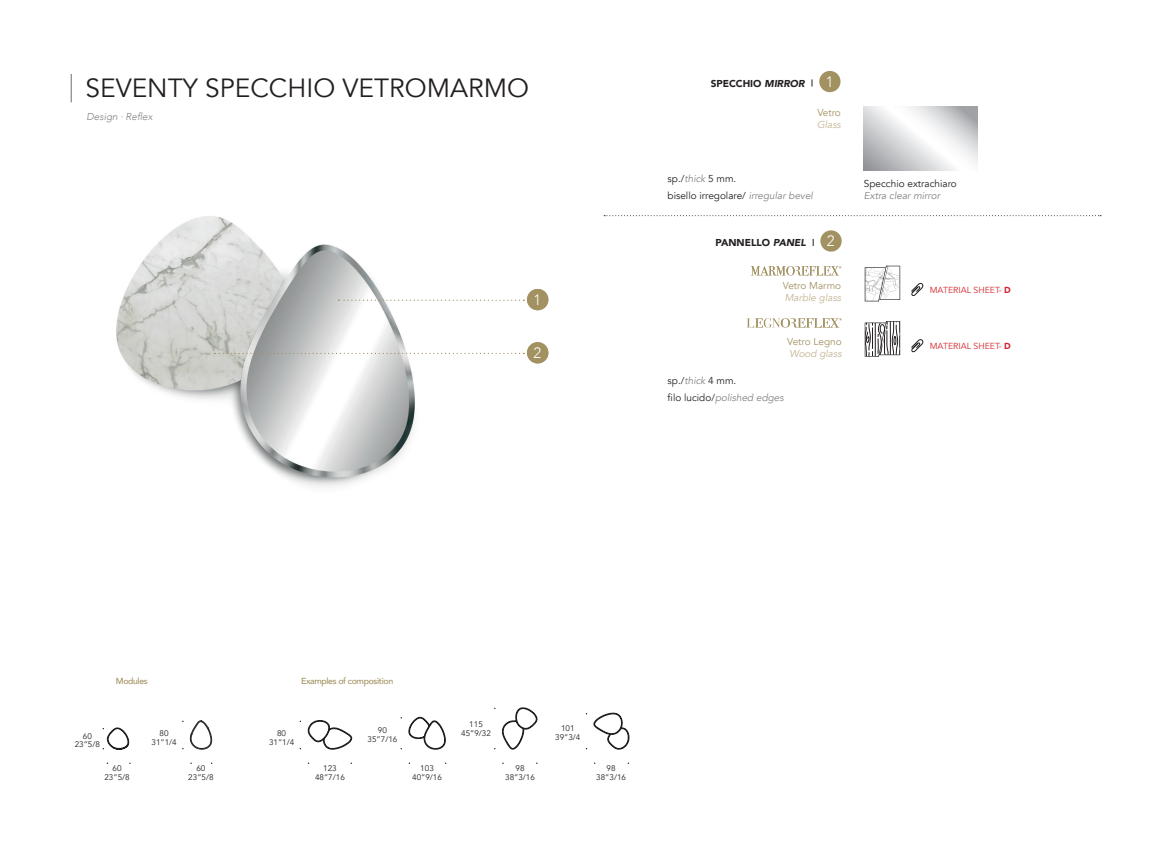
<style>
.page{position:relative;width:1170px;height:851px;background:#fff}
.page>*{position:absolute;margin:0;border:0;box-sizing:border-box;transform-origin:0 0}
.t1{font:26.25px "Avenir";color:#231f20}
.t2{font:300 15px "Avenir";color:#fff}
.elenco{font:10px/12px "Avenir";color:#231f20}
.t3{font:900 10px "Avenir";color:#231f20}
.elenco-2{font:italic 10px/12px "Avenir";color:#c2b594}
.elenco-3{font:10px/12px "Avenir";color:#a29161}
.elenco-4{font:italic 10px "Avenir";color:#808285}
.t4{font:italic 300 10px "Avenir";color:#808285}
.elenco-5{font:8.75px "Avenir";color:#d1232a}
.t5{font:500 8.75px "Avenir";letter-spacing:-.04em;color:#a29161}
.t6{font:8.12px "Avenir";color:#231f20}
.s1{font-style:italic}
.s2{font-style:italic;color:#808285}
.s3{font-style:normal;color:#a29161}
.s4{font-style:italic;color:#c2b594}
.s5{font-style:normal;color:#231f20}
.s6{font-weight:900}
</style>
<div class="page">
<img style="left:116px;top:216px;width:369px;height:271px">
<svg style="left:71px;top:74px;width:1px;height:28px"></svg>
<svg style="left:863px;top:106px;width:114px;height:64px"></svg>
<div style="left:819px;top:71px;width:21px;height:21px;background:#a29161;border-radius:50%"></div>
<div style="left:527px;top:289px;width:21px;height:21px;background:#a29161;border-radius:50%"></div>
<svg style="left:338px;top:299px;width:186px;height:2px"></svg>
<div style="left:527px;top:342px;width:21px;height:21px;background:#a29161;border-radius:50%"></div>
<svg style="left:214px;top:353px;width:310px;height:1px"></svg>
<div style="left:820px;top:230px;width:21px;height:21px;background:#a29161;border-radius:50%"></div>
<svg style="left:604px;top:215px;width:496px;height:1px"></svg>
<svg style="left:864px;top:321px;width:36px;height:35px"></svg>
<svg style="left:750px;top:266px;width:91px;height:9px"></svg>
<svg style="left:864px;top:266px;width:36px;height:35px"></svg>
<svg style="left:746px;top:318px;width:95px;height:9px"></svg>
<svg style="left:103px;top:727px;width:26px;height:22px"></svg>
<svg style="left:190px;top:720px;width:22px;height:29px"></svg>
<svg style="left:308px;top:720px;width:44px;height:29px"></svg>
<svg style="left:408px;top:716px;width:37px;height:33px"></svg>
<svg style="left:502px;top:707px;width:35px;height:42px"></svg>
<svg style="left:593px;top:712px;width:36px;height:37px"></svg>
<svg style="left:911px;top:283px;width:13px;height:13px"></svg>
<svg style="left:911px;top:339px;width:13px;height:14px"></svg>
<p class="t1" style="left:85px;top:72px;width:445px">SEVENTY SPECCHIO VETROMARMO</p>
<p class="t4" style="left:86px;top:110px;width:68px">Design ∙ Reflex</p>
<p class="t2" style="left:533px;top:290px;width:9px">1</p>
<p class="t2" style="left:533px;top:344px;width:9px">2</p>
<p class="t3" style="left:710px;top:74px;width:96px">SPECCHIO <span class="s1">MIRROR</span></p>
<p class="t2" style="left:825px;top:73px;width:9px">1</p>
<p class="elenco-3" style="left:817px;top:107px;width:25px">Vetro</p>
<p class="elenco-2" style="left:817px;top:119px;width:25px">Glass</p>
<p class="elenco" style="left:667px;top:173px;width:70px">sp./<span class="s2">thick</span> 5 mm.</p>
<p class="elenco" style="left:667px;top:190px;width:147px">bisello irregolare/ <span class="s2">irregular bevel</span></p>
<p class="t3" style="left:715px;top:234px;width:92px">PANNELLO <span class="s1">PANEL</span></p>
<p class="t2" style="left:826px;top:232px;width:9px">2</p>
<p class="elenco-2" style="left:782px;top:280px;width:60px"><span class="s3">Vetro Marmo<br></span>Marble glass</p>
<p class="elenco-3" style="left:787px;top:335px;width:56px">Vetro Legno<br><span class="s4">Wood glass</span></p>
<p class="elenco" style="left:667px;top:374px;width:70px">sp./<span class="s2">thick</span> 4 mm.</p>
<p class="elenco-4" style="left:667px;top:391px;width:118px"><span class="s5">filo lucido/</span>polished edges</p>
<p class="elenco" style="left:863px;top:178px;width:94px">Specchio extrachiaro<br><span class="s2">Extra clear mirror</span></p>
<p class="elenco-5" style="left:929px;top:285px;width:82px">MATERIAL SHEET- <span class="s6">D</span></p>
<p class="elenco-5" style="left:929px;top:341px;width:82px">MATERIAL SHEET- <span class="s6">D</span></p>
<p class="t5" style="left:116px;top:673px;width:33px">Modules</p>
<p class="t5" style="left:301px;top:673px;width:94px">Examples of composition</p>
<p class="t6" style="left:83px;top:730px;width:11px">60</p>
<p class="t6" style="left:75px;top:739px;width:27px">23”5/8</p>
<p class="t6" style="left:160px;top:728px;width:11px">80</p>
<p class="t6" style="left:151px;top:736px;width:27px">31”1/4</p>
<p class="t6" style="left:277px;top:728px;width:11px">80</p>
<p class="t6" style="left:269px;top:736px;width:27px">31”1/4</p>
<p class="t6" style="left:378px;top:725px;width:11px">90</p>
<p class="t6" style="left:367px;top:734px;width:31px">35”7/16</p>
<p class="t6" style="left:469px;top:719px;width:15px">115</p>
<p class="t6" style="left:461px;top:728px;width:31px">45”9/32</p>
<p class="t6" style="left:561px;top:723px;width:15px">101</p>
<p class="t6" style="left:555px;top:731px;width:27px">39”3/4</p>
<p class="t6" style="left:113px;top:763px;width:11px">60</p>
<p class="t6" style="left:104px;top:772px;width:27px">23”5/8</p>
<p class="t6" style="left:196px;top:763px;width:11px">60</p>
<p class="t6" style="left:188px;top:772px;width:27px">23”5/8</p>
<p class="t6" style="left:323px;top:763px;width:15px">123</p>
<p class="t6" style="left:315px;top:772px;width:31px">48”7/16</p>
<p class="t6" style="left:420px;top:763px;width:15px">103</p>
<p class="t6" style="left:412px;top:772px;width:31px">40”9/16</p>
<p class="t6" style="left:515px;top:763px;width:11px">98</p>
<p class="t6" style="left:505px;top:772px;width:31px">38”3/16</p>
<p class="t6" style="left:606px;top:763px;width:11px">98</p>
<p class="t6" style="left:596px;top:772px;width:31px">38”3/16</p>
</div>
